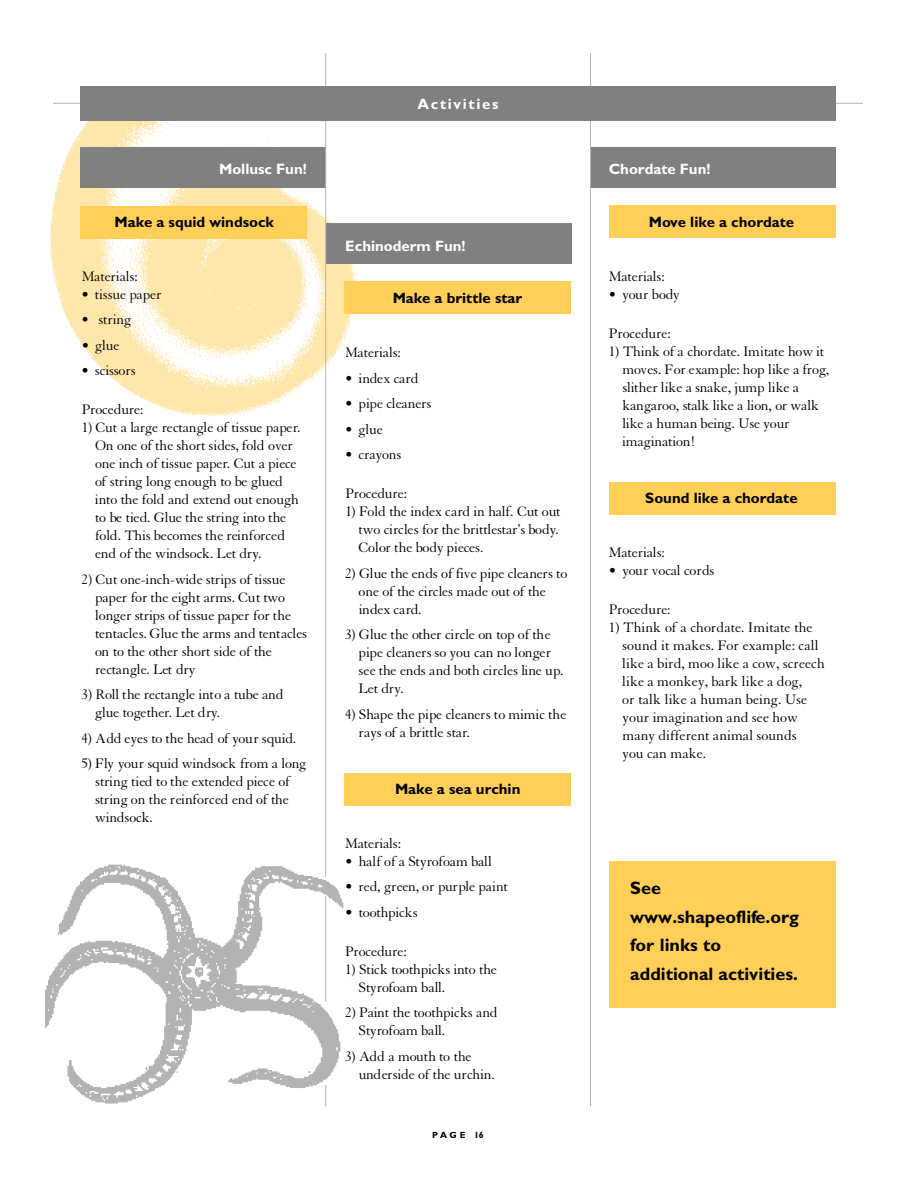
<style>
.page{position:relative;width:918px;height:1188px;background:#fff}
.page>*{position:absolute;margin:0;border:0;box-sizing:border-box;transform-origin:0 0}
.t1{font:700 18px/28.5px "Gill Sans";color:#000}
.t2{font:15px/18px "Granjon";letter-spacing:-.025em;color:#000}
.t3{font:15px/18px "Granjon";color:#000}
.t4{font:700 15px "Gill Sans";color:#000}
.t5{font:700 15px "Gill Sans";color:#fff}
.t6{font:700 9px "Gill Sans";letter-spacing:.25em;color:#000}
</style>
<div class="page">
<div style="left:609px;top:483px;width:227px;height:32px;background:#ffcf57"></div>
<div style="left:609px;top:206px;width:227px;height:32px;background:#ffcf57"></div>
<div style="left:590px;top:147px;width:246px;height:41px;background:#808080"></div>
<img style="left:49px;top:121px;width:353px;height:314px">
<div style="left:345px;top:282px;width:226px;height:32px;background:#ffcf57"></div>
<div style="left:326px;top:224px;width:246px;height:40px;background:#808080"></div>
<div style="left:80px;top:207px;width:227px;height:32px;background:#ffcf57"></div>
<div style="left:80px;top:148px;width:246px;height:40px;background:#808080"></div>
<hr style="left:53px;top:103px;width:810px;height:1px;background:#b3b3b3">
<hr style="left:325px;top:53px;width:1px;height:1053px;background:#b3b3b3">
<hr style="left:590px;top:53px;width:1px;height:1053px;background:#b3b3b3">
<div style="left:80px;top:86px;width:756px;height:35px;background:#808080"></div>
<div style="left:609px;top:861px;width:227px;height:147px;background:#ffcf57"></div>
<div style="left:345px;top:773px;width:226px;height:33px;background:#ffcf57"></div>
<img style="left:45px;top:863px;width:299px;height:242px">
<p class="t5" style="left:418px;top:99px;width:82px">A c t i v i t i e s</p>
<p class="t5" style="left:219px;top:164px;width:89px">Mollusc Fun!</p>
<p class="t5" style="left:609px;top:164px;width:103px">Chordate Fun!</p>
<p class="t4" style="left:115px;top:217px;width:161px">Make a squid windsock</p>
<p class="t4" style="left:649px;top:217px;width:147px">Move like a chordate</p>
<p class="t5" style="left:345px;top:240px;width:122px">Echinoderm Fun!</p>
<p class="t3" style="left:82px;top:268px;width:57px">M a t e r i a l s :</p>
<p class="t3" style="left:81px;top:286px;width:82px">• tissue paper</p>
<p class="t3" style="left:81px;top:312px;width:51px">• s t r i n g</p>
<p class="t3" style="left:82px;top:337px;width:39px">• g l u e</p>
<p class="t3" style="left:81px;top:363px;width:56px">• s c i s s o r s</p>
<p class="t3" style="left:82px;top:402px;width:63px">P r o c e d u r e :</p>
<p class="t2" style="left:95px;top:420px;width:207px;text-indent:-13px">1) Cut a large rectangle of tissue paper.<br>On one of the short sides, fold over one inch of tissue paper. Cut a piece of string long enough to be glued into the fold and extend out enough to be tied. Glue the string into the fold. This becomes the reinforced end of the windsock. Let dry.</p>
<p class="t2" style="left:95px;top:572px;width:214px;text-indent:-14px">2) Cut one-inch-wide strips of tissue paper for the eight arms. Cut two longer strips of tissue paper for the tentacles. Glue the arms and tentacles on to the other short side of the rectangle. Let dry</p>
<p class="t2" style="left:95px;top:687px;width:190px;text-indent:-14px">3) Roll the rectangle into a tube and glue together. Let dry.</p>
<p class="t2" style="left:81px;top:731px;width:216px">4) Add eyes to the head of your squid.</p>
<p class="t2" style="left:95px;top:756px;width:213px;text-indent:-14px">5) Fly your squid windsock from a long string tied to the extended piece of string on the reinforced end of the<br>w i n d s o c k .</p>
<p class="t4" style="left:393px;top:293px;width:131px">Make a brittle star</p>
<p class="t3" style="left:345px;top:345px;width:57px">M a t e r i a l s :</p>
<p class="t2" style="left:345px;top:370px;width:75px">• index card</p>
<p class="t3" style="left:345px;top:396px;width:88px">• pipe cleaners</p>
<p class="t3" style="left:345px;top:421px;width:39px">• g l u e</p>
<p class="t3" style="left:345px;top:447px;width:58px">• c r a y o n s</p>
<p class="t3" style="left:345px;top:486px;width:63px">P r o c e d u r e :</p>
<p class="t2" style="left:359px;top:504px;width:204px;text-indent:-13px">1) Fold the index card in half. Cut out two circles for the brittlestar’s body.<br>Color the body pieces.</p>
<p class="t2" style="left:359px;top:565px;width:210px;text-indent:-13px">2) Glue the ends of five pipe cleaners to one of the circles made out of the index card.</p>
<p class="t2" style="left:359px;top:627px;width:207px;text-indent:-13px">3) Glue the other circle on top of the pipe cleaners so you can no longer see the ends and both circles line up.<br>Let dry.</p>
<p class="t3" style="left:359px;top:706px;width:210px;text-indent:-13px">4) Shape the pipe cleaners to mimic the rays of a brittle star.</p>
<p class="t4" style="left:395px;top:784px;width:127px">Make a sea urchin</p>
<p class="t3" style="left:609px;top:268px;width:57px">M a t e r i a l s :</p>
<p class="t2" style="left:609px;top:286px;width:72px">• your body</p>
<p class="t3" style="left:609px;top:326px;width:63px">P r o c e d u r e :</p>
<p class="t2" style="left:622px;top:344px;width:208px;text-indent:-13px">1) Think of a chordate. Imitate how it moves. For example: hop like a frog, slither like a snake, jump like a kangaroo, stalk like a lion, or walk like a human being. Use your<br>i m a g i n a t i o n !</p>
<p class="t4" style="left:645px;top:493px;width:154px">Sound like a chordate</p>
<p class="t3" style="left:609px;top:545px;width:57px">M a t e r i a l s :</p>
<p class="t2" style="left:609px;top:563px;width:107px">• your vocal cords</p>
<p class="t3" style="left:609px;top:602px;width:63px">P r o c e d u r e :</p>
<p class="t3" style="left:622px;top:620px;width:204px;text-indent:-13px">1) Think of a chordate. Imitate the sound it makes. For example: call like a bird, moo like a cow, screech like a monkey, bark like a dog,<br>or talk like a human being. Use your imagination and see how many different animal sounds<br>you can make.</p>
<p class="t3" style="left:345px;top:836px;width:57px">M a t e r i a l s :</p>
<p class="t3" style="left:345px;top:854px;width:148px">• half of a Styrofoam ball</p>
<p class="t2" style="left:345px;top:879px;width:164px">• red, green, or purple paint</p>
<p class="t3" style="left:345px;top:905px;width:74px">• t o o t h p i c k s</p>
<p class="t3" style="left:345px;top:944px;width:63px">P r o c e d u r e :</p>
<p class="t2" style="left:359px;top:962px;width:140px;text-indent:-14px">1) Stick toothpicks into the<br>Styrofoam ball.</p>
<p class="t2" style="left:359px;top:1005px;width:141px;text-indent:-14px">2) Paint the toothpicks and<br>Styrofoam ball.</p>
<p class="t2" style="left:359px;top:1049px;width:137px;text-indent:-13px">3) Add a mouth to the underside of the urchin.</p>
<p class="t1" style="left:630px;top:876px;width:170px">See www.shapeoflife.org for links to additional activities.</p>
<p class="t6" style="left:432px;top:1132px;width:53px">PAGE 16</p>
</div>
